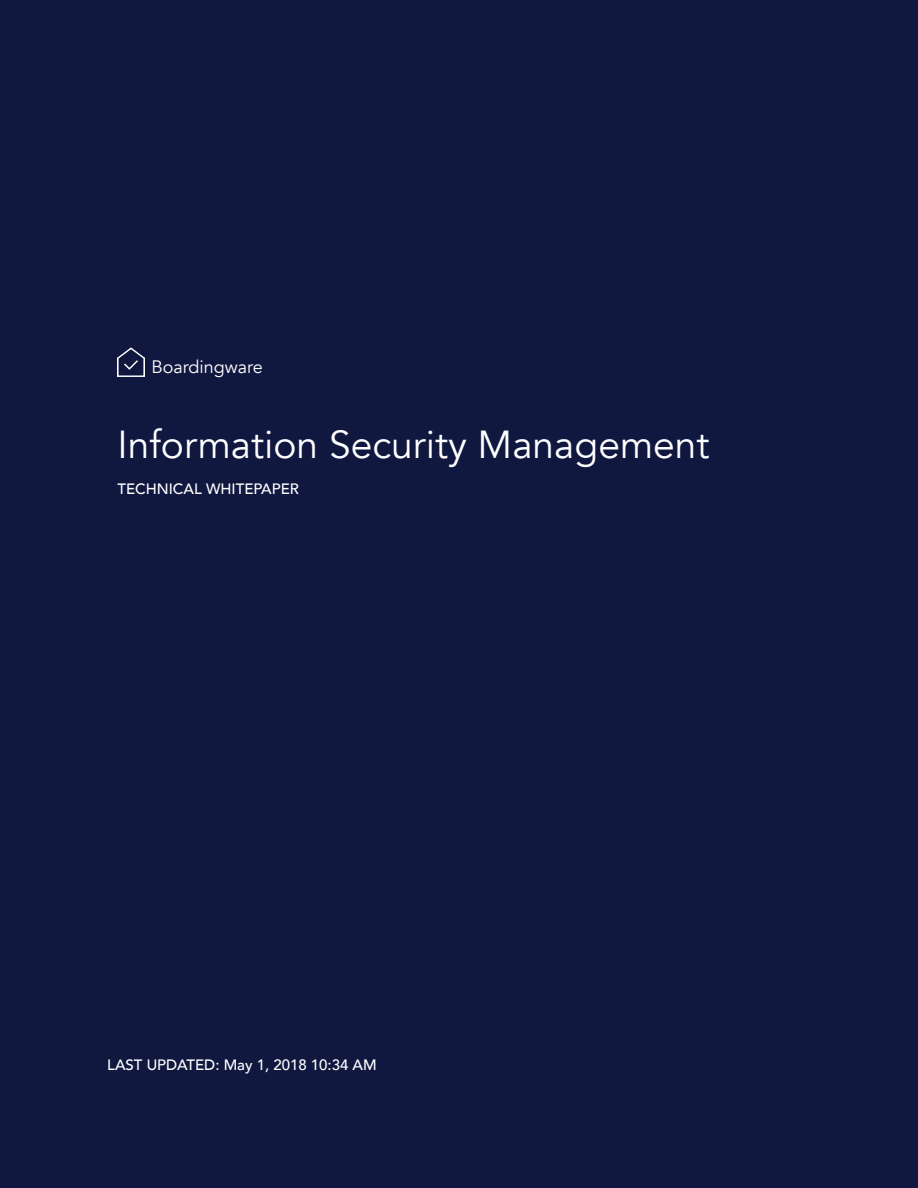
<style>
.page{position:relative;width:918px;height:1188px;background:#101840}
.page>*{position:absolute;margin:0;border:0;box-sizing:border-box;transform-origin:0 0}
.t1{font:39px "Avenir";color:#fff}
.t2{font:18px "Avenir";color:#fff}
.t3{font:500 15px "Avenir";color:#fff}
</style>
<div class="page">
<img style="left:117px;top:348px;width:27px;height:29px">
<p class="t2" style="left:151px;top:356px;width:113px">Boardingware</p>
<h1 class="t1" style="left:117px;top:421px;width:594px">Information Security Management</h1>
<p class="t3" style="left:117px;top:476px;width:183px">TECHNICAL WHITEPAPER</p>
<p class="t3" style="left:107px;top:1052px;width:271px">LAST UPDATED: May 1, 2018 10:34 AM</p>
</div>
